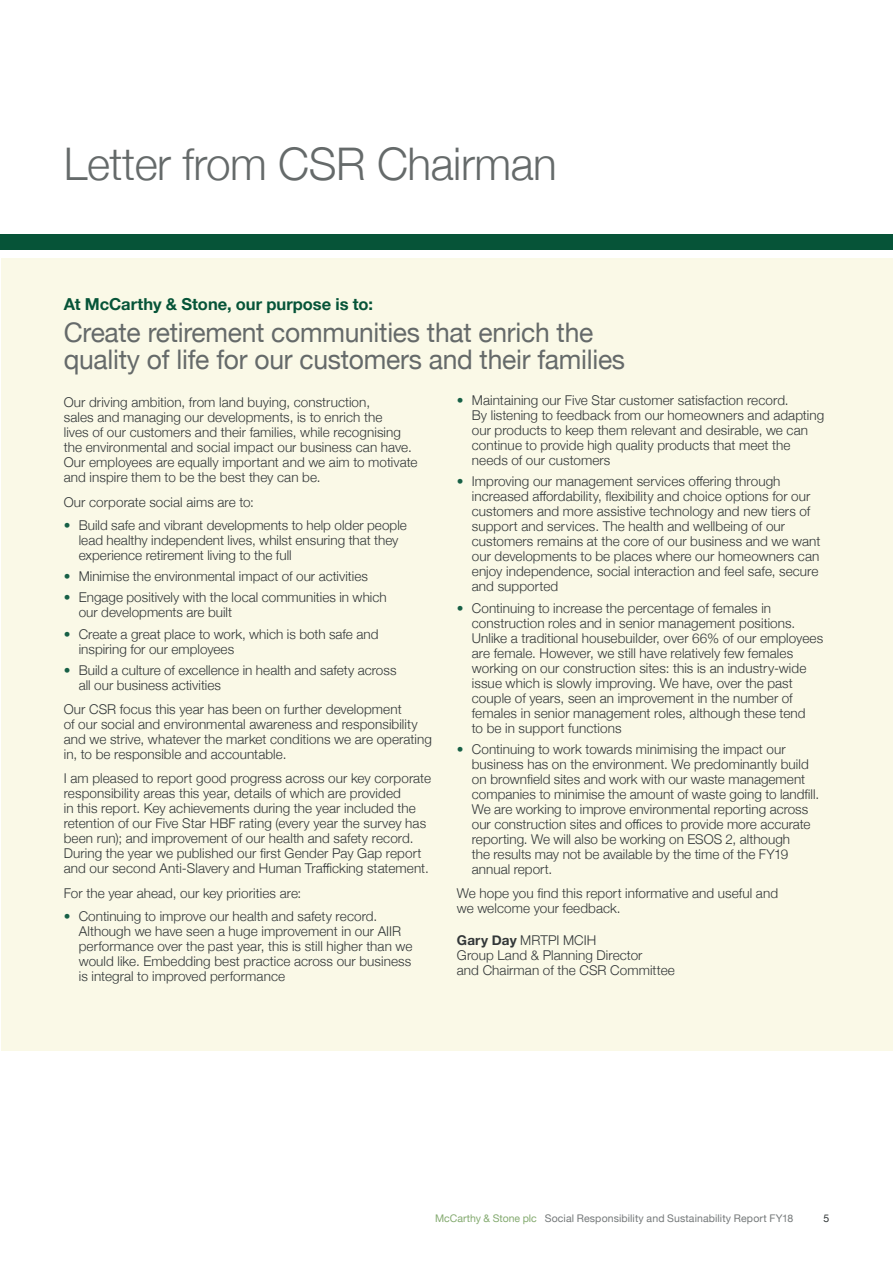
<style>
.page{position:relative;width:893px;height:1263px;background:#fff}
.page>*{position:absolute;margin:0;border:0;box-sizing:border-box;transform-origin:0 0}
.t1{font:300 45px "Helvetica Neue";letter-spacing:-.01em;color:#656a6a}
.t2{font:27px/27px "Helvetica Neue";letter-spacing:-.01em;color:#656a6a}
.t3{font:700 16.5px "Helvetica Neue";color:#065438}
.t4{font:300 13.5px/15px "Helvetica Neue";letter-spacing:.005em;color:#323738}
.t5{font:10.5px "Helvetica Neue";letter-spacing:.01em;color:#75797a}
.t6{font:10.5px "Helvetica Neue";color:#323738}
.s1{color:#176046}
.s2{font-weight:700}
.s3{color:#84aa70}
</style>
<div class="page">
<div style="left:0;top:234px;width:893px;height:16px;background:#065438"></div>
<div style="left:0;top:258px;width:893px;height:792px;background:#faf9e7"></div>
<h1 class="t1" style="left:64px;top:127px;width:495px">Letter from CSR Chairman</h1>
<p class="t3" style="left:64px;top:291px;width:311px">At McCarthy &amp; Stone, our purpose is to:</p>
<h2 class="t2" style="left:64px;top:318px;width:563px">Create retirement communities that enrich the quality of life for our customers and their families</h2>
<p class="t4" style="left:64px;top:394px;width:355px">Our driving ambition, from land buying, construction,<br>sales and managing our developments, is to enrich the<br>lives of our customers and their families, while recognising the environmental and social impact our business can have.<br>Our employees are equally important and we aim to motivate and inspire them to be the best they can be.</p>
<p class="t4" style="left:64px;top:494px;width:192px">Our corporate social aims are to:</p>
<p class="t4" style="left:79px;top:516px;width:330px;text-indent:-15px"><span class="s1">•</span> Build safe and vibrant developments to help older people lead healthy independent lives, whilst ensuring that they experience retirement living to the full</p>
<p class="t4" style="left:64px;top:568px;width:306px"><span class="s1">•</span> Minimise the environmental impact of our activities</p>
<p class="t4" style="left:79px;top:589px;width:309px;text-indent:-15px"><span class="s1">•</span> Engage positively with the local communities in which our developments are built</p>
<p class="t4" style="left:79px;top:625px;width:301px;text-indent:-15px"><span class="s1">•</span> Create a great place to work, which is both safe and inspiring for our employees</p>
<p class="t4" style="left:79px;top:662px;width:319px;text-indent:-15px"><span class="s1">•</span> Build a culture of excellence in health and safety across all our business activities</p>
<p class="t4" style="left:64px;top:700px;width:370px">Our CSR focus this year has been on further development<br>of our social and environmental awareness and responsibility and we strive, whatever the market conditions we are operating in, to be responsible and accountable.</p>
<p class="t4" style="left:64px;top:770px;width:369px">I am pleased to report good progress across our key corporate responsibility areas this year, details of which are provided<br>in this report. Key achievements during the year included the retention of our Five Star HBF rating (every year the survey has been run); and improvement of our health and safety record.<br>During the year we published our first Gender Pay Gap report and our second Anti-Slavery and Human Trafficking statement.</p>
<p class="t4" style="left:64px;top:885px;width:239px">For the year ahead, our key priorities are:</p>
<p class="t4" style="left:79px;top:907px;width:335px;text-indent:-15px"><span class="s1">•</span> Continuing to improve our health and safety record.<br>Although we have seen a huge improvement in our AIIR performance over the past year, this is still higher than we would like. Embedding best practice across our business is integral to improved performance</p>
<p class="t4" style="left:472px;top:392px;width:354px;text-indent:-15px"><span class="s1">•</span> Maintaining our Five Star customer satisfaction record.<br>By listening to feedback from our homeowners and adapting our products to keep them relevant and desirable, we can continue to provide high quality products that meet the needs of our customers</p>
<p class="t4" style="left:472px;top:473px;width:350px;text-indent:-15px"><span class="s1">•</span> Improving our management services offering through increased affordability, flexibility and choice options for our customers and more assistive technology and new tiers of support and services. The health and wellbeing of our customers remains at the core of our business and we want our developments to be places where our homeowners can enjoy independence, social interaction and feel safe, secure and supported</p>
<p class="t4" style="left:472px;top:599px;width:353px;text-indent:-15px"><span class="s1">•</span> Continuing to increase the percentage of females in construction roles and in senior management positions.<br>Unlike a traditional housebuilder, over 66% of our employees are female. However, we still have relatively few females working on our construction sites: this is an industry-wide issue which is slowly improving. We have, over the past couple of years, seen an improvement in the number of females in senior management roles, although these tend<br>to be in support functions</p>
<p class="t4" style="left:472px;top:741px;width:349px;text-indent:-15px"><span class="s1">•</span> Continuing to work towards minimising the impact our business has on the environment. We predominantly build on brownfield sites and work with our waste management companies to minimise the amount of waste going to landfill.<br>We are working to improve environmental reporting across our construction sites and offices to provide more accurate reporting. We will also be working on ESOS 2, although<br>the results may not be available by the time of the FY19 annual report.</p>
<p class="t4" style="left:457px;top:884px;width:323px">We hope you find this report informative and useful and we welcome your feedback.</p>
<p class="t4" style="left:457px;top:931px;width:219px"><span class="s2">Gary Day</span> MRTPI MCIH<br>Group Land &amp; Planning Director<br>and Chairman of the CSR Committee</p>
<p class="t5" style="left:435px;top:1212px;width:360px"><span class="s3">McCarthy &amp; Stone plc</span> Social Responsibility and Sustainability Report FY18</p>
<p class="t6" style="left:823px;top:1212px;width:7px">5</p>
</div>
